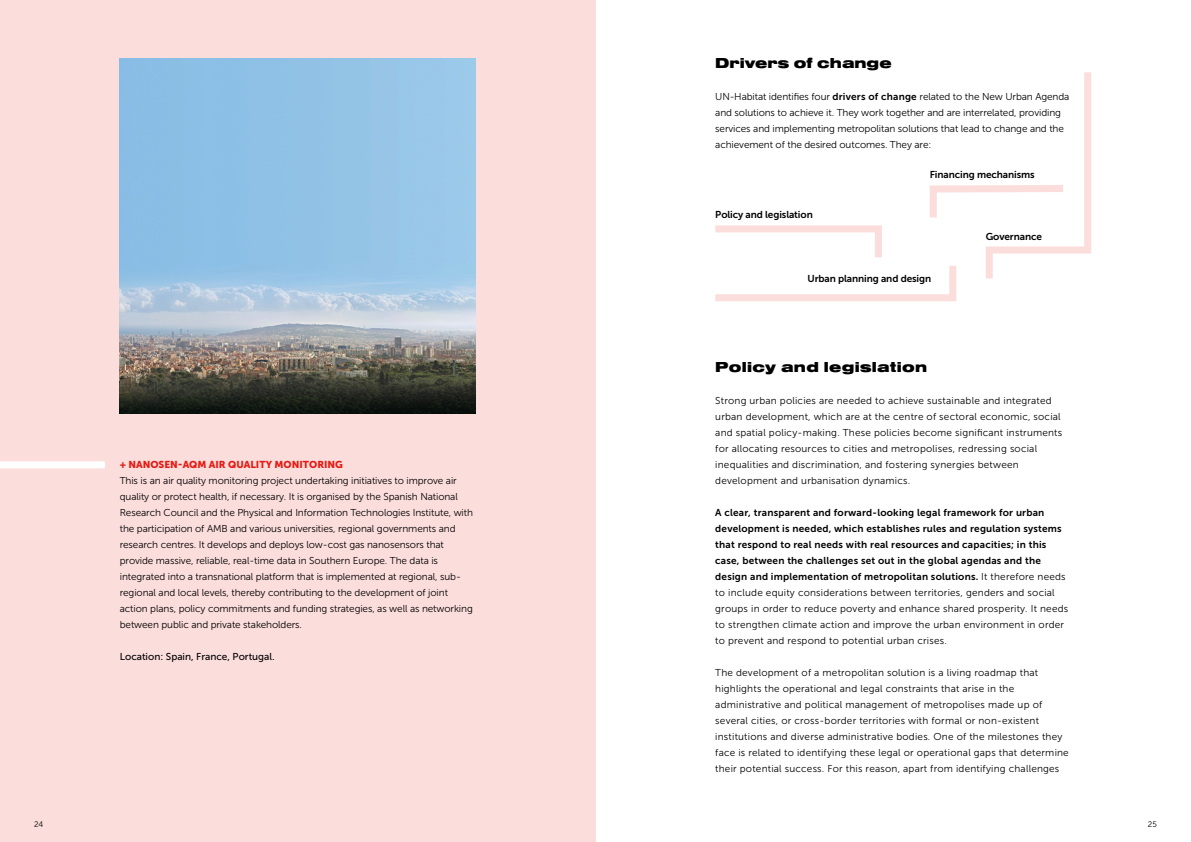
<style>
.page{position:relative;width:1191px;height:842px;background:#fff}
.page>*{position:absolute;margin:0;border:0;box-sizing:border-box;transform-origin:0 0}
.t1{font:900 15px "Nimbus San Ext";letter-spacing:.02em;color:#000}
.t2{font:900 15px "Nimbus San Ext";color:#000}
.t3{font:10px/16px "Museo Sans 300";letter-spacing:.02em;color:#000}
.t4{font:10px/16px "Museo Sans 300";letter-spacing:-.01em;color:#000}
.t5{font:10px/16px "Museo Sans 700";letter-spacing:.02em;color:#000}
.t6{font:10px "Museo Sans 700";letter-spacing:-.01em;color:#000}
.t7{font:10px "Museo Sans 900";color:#e41b13}
.t8{font:10px "Museo Sans 500";color:#000}
.t9{font:8px "Museo Sans 300";color:#000}
.s1{font-family:"Museo Sans 700"}
.s2{font-family:"Museo Sans 300"}
</style>
<div class="page">
<div style="left:0;top:0;width:595px;height:842px;background:#fbdddc"></div>
<svg style="left:715px;top:72px;width:376px;height:229px"></svg>
<img style="left:120px;top:58px;width:356px;height:356px">
<svg style="left:0;top:461px;width:105px;height:8px"></svg>
<p class="t9" style="left:34px;top:820px;width:11px">24</p>
<p class="t7" style="left:120px;top:459px;width:225px">+ NANOSEN-AQM AIR QUALITY MONITORING</p>
<p class="t4" style="left:120px;top:473px;width:355px">This is an air quality monitoring project undertaking initiatives to improve air quality or protect health, if necessary. It is organised by the Spanish National Research Council and the Physical and Information Technologies Institute, with the participation of AMB and various universities, regional governments and research centres. It develops and deploys low-cost gas nanosensors that provide massive, reliable, real-time data in Southern Europe. The data is integrated into a transnational platform that is implemented at regional, sub&shy;regional and local levels, thereby contributing to the development of joint action plans, policy commitments and funding strategies, as well as networking between public and private stakeholders.</p>
<p class="t8" style="left:120px;top:651px;width:156px">Location: Spain, France, Portugal.</p>
<h1 class="t2" style="left:715px;top:55px;width:178px">Drivers of change</h1>
<p class="t4" style="left:715px;top:89px;width:355px">UN-Habitat identifies four <span class="s1">drivers of change</span> related to the New Urban Agenda and solutions to achieve it. They work together and are interrelated, providing services and implementing metropolitan solutions that lead to change and the achievement of the desired outcomes. They are:</p>
<p class="t6" style="left:715px;top:209px;width:99px">Policy and legislation</p>
<p class="t6" style="left:929px;top:169px;width:106px">Financing mechanisms</p>
<p class="t6" style="left:985px;top:231px;width:58px">Governance</p>
<p class="t6" style="left:807px;top:273px;width:125px">Urban planning and design</p>
<h1 class="t1" style="left:715px;top:359px;width:214px">Policy and legislation</h1>
<p class="t3" style="left:715px;top:393px;width:348px">Strong urban policies are needed to achieve sustainable and integrated urban development, which are at the centre of sectoral economic, social and spatial policy-making. These policies become significant instruments for allocating resources to cities and metropolises, redressing social inequalities and discrimination, and fostering synergies between development and urbanisation dynamics.</p>
<p class="t5" style="left:715px;top:505px;width:352px">A clear, transparent and forward-looking legal framework for urban development is needed, which establishes rules and regulation systems that respond to real needs with real resources and capacities; in this case, between the challenges set out in the global agendas and the design and implementation of metropolitan solutions. <span class="s2">It therefore needs</span></p>
<p class="t3" style="left:715px;top:585px;width:354px">to include equity considerations between territories, genders and social groups in order to reduce poverty and enhance shared prosperity. It needs to strengthen climate action and improve the urban environment in order to prevent and respond to potential urban crises.</p>
<p class="t3" style="left:715px;top:665px;width:355px">The development of a metropolitan solution is a living roadmap that highlights the operational and legal constraints that arise in the administrative and political management of metropolises made up of several cities, or cross-border territories with formal or non-existent institutions and diverse administrative bodies. One of the milestones they face is related to identifying these legal or operational gaps that determine their potential success. For this reason, apart from identifying challenges</p>
<p class="t9" style="left:1148px;top:820px;width:10px">25</p>
</div>
